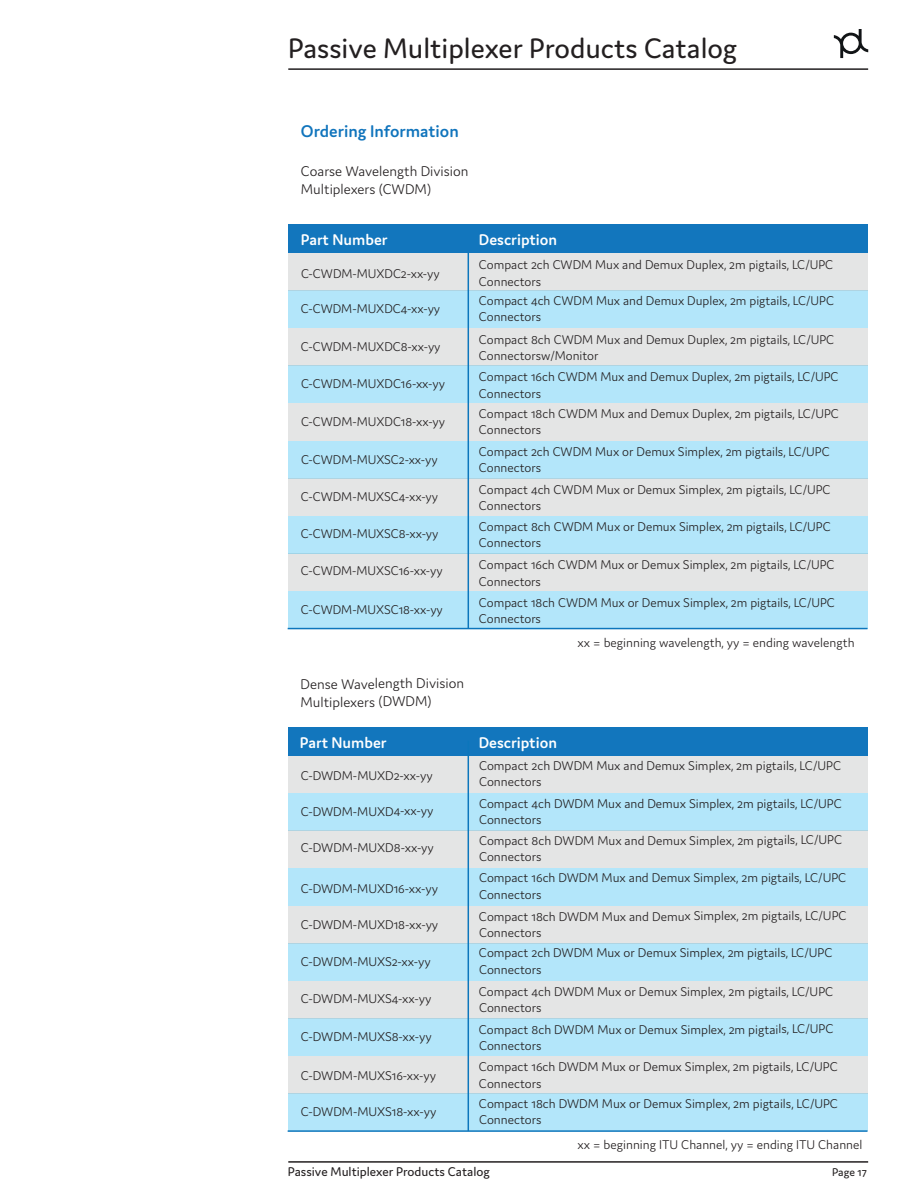
<style>
.page{position:relative;width:918px;height:1188px;background:#fff}
.page>*{position:absolute;margin:0;border:0;box-sizing:border-box;transform-origin:0 0}
.t1{font:30px "Domus";color:#231f20}
.t2{font:600 18px "Domus";color:#1074bc}
.t3{font:600 16.5px "Domus";color:#fff}
.t4{font:300 15px/18px "Domus";color:#231f20}
.t5{font:300 13.5px/16.4px "Domus";color:#231f20}
.t6{font:13.5px "Domus";color:#231f20}
.t7{font:12px "Domus";letter-spacing:-.005em;color:#231f20}
</style>
<div class="page">
<div style="left:288px;top:756px;width:580px;height:37px;background:#e4e5e5"></div>
<div style="left:288px;top:591px;width:580px;height:38px;background:#b3e6fa"></div>
<div style="left:288px;top:553px;width:580px;height:38px;background:#e4e5e5"></div>
<div style="left:288px;top:441px;width:580px;height:37px;background:#b3e6fa"></div>
<div style="left:288px;top:403px;width:580px;height:38px;background:#e4e5e5"></div>
<div style="left:288px;top:516px;width:580px;height:37px;background:#b3e6fa"></div>
<div style="left:288px;top:478px;width:580px;height:38px;background:#e4e5e5"></div>
<div style="left:288px;top:291px;width:580px;height:37px;background:#b3e6fa"></div>
<div style="left:288px;top:253px;width:580px;height:38px;background:#e4e5e5"></div>
<div style="left:288px;top:366px;width:580px;height:37px;background:#b3e6fa"></div>
<div style="left:288px;top:328px;width:580px;height:38px;background:#e4e5e5"></div>
<hr style="left:288px;top:628px;width:580px;height:1px;background:#0c76bc">
<hr style="left:468px;top:238px;width:1px;height:391px;background:#0c76bc">
<div style="left:288px;top:225px;width:580px;height:28px;background:#1276bd"></div>
<svg style="left:834px;top:29px;width:34px;height:29px"></svg>
<hr style="left:288px;top:68px;width:580px;height:2px;background:#231f20">
<hr style="left:288px;top:1161px;width:580px;height:2px;background:#231f20">
<div style="left:288px;top:1094px;width:580px;height:37px;background:#b3e6fa"></div>
<div style="left:288px;top:1056px;width:580px;height:38px;background:#e4e5e5"></div>
<div style="left:288px;top:943px;width:580px;height:38px;background:#b3e6fa"></div>
<div style="left:288px;top:906px;width:580px;height:37px;background:#e4e5e5"></div>
<div style="left:288px;top:1018px;width:580px;height:38px;background:#b3e6fa"></div>
<div style="left:288px;top:981px;width:580px;height:37px;background:#e4e5e5"></div>
<div style="left:288px;top:793px;width:580px;height:38px;background:#b3e6fa"></div>
<div style="left:288px;top:868px;width:580px;height:38px;background:#b3e6fa"></div>
<div style="left:288px;top:831px;width:580px;height:37px;background:#e4e5e5"></div>
<div style="left:288px;top:727px;width:580px;height:29px;background:#1276bd"></div>
<hr style="left:468px;top:741px;width:1px;height:390px;background:#0c76bc">
<hr style="left:288px;top:1130px;width:580px;height:2px;background:#0c76bc">
<h1 class="t1" style="left:288px;top:32px;width:450px">Passive Multiplexer Products Catalog</h1>
<h2 class="t2" style="left:301px;top:121px;width:159px">Ordering Information</h2>
<p class="t4" style="left:301px;top:162px;width:169px">Coarse Wavelength Division<br>Multiplexers (CWDM)</p>
<p class="t3" style="left:301px;top:231px;width:88px">Part Number</p>
<p class="t3" style="left:479px;top:231px;width:80px">Description</p>
<p class="t5" style="left:301px;top:265px;width:140px">C-CWDM-MUXDC2-xx-yy</p>
<p class="t5" style="left:479px;top:257px;width:356px">Compact 2ch CWDM Mux and Demux Duplex, 2m pigtails, LC/UPC<br>Connectors</p>
<p class="t5" style="left:301px;top:301px;width:141px">C-CWDM-MUXDC4-xx-yy</p>
<p class="t5" style="left:479px;top:292px;width:357px">Compact 4ch CWDM Mux and Demux Duplex, 2m pigtails, LC/UPC<br>Connectors</p>
<p class="t5" style="left:301px;top:338px;width:141px">C-CWDM-MUXDC8-xx-yy</p>
<p class="t5" style="left:479px;top:331px;width:357px">Compact 8ch CWDM Mux and Demux Duplex, 2m pigtails, LC/UPC<br>Connectorsw/Monitor</p>
<p class="t5" style="left:301px;top:375px;width:145px">C-CWDM-MUXDC16-xx-yy</p>
<p class="t5" style="left:479px;top:369px;width:361px">Compact 16ch CWDM Mux and Demux Duplex, 2m pigtails, LC/UPC<br>Connectors</p>
<p class="t5" style="left:301px;top:413px;width:146px">C-CWDM-MUXDC18-xx-yy</p>
<p class="t5" style="left:479px;top:405px;width:361px">Compact 18ch CWDM Mux and Demux Duplex, 2m pigtails, LC/UPC<br>Connectors</p>
<p class="t5" style="left:301px;top:451px;width:138px">C-CWDM-MUXSC2-xx-yy</p>
<p class="t5" style="left:479px;top:443px;width:352px">Compact 2ch CWDM Mux or Demux Simplex, 2m pigtails, LC/UPC<br>Connectors</p>
<p class="t5" style="left:301px;top:488px;width:139px">C-CWDM-MUXSC4-xx-yy</p>
<p class="t5" style="left:479px;top:481px;width:353px">Compact 4ch CWDM Mux or Demux Simplex, 2m pigtails, LC/UPC<br>Connectors</p>
<p class="t5" style="left:301px;top:526px;width:139px">C-CWDM-MUXSC8-xx-yy</p>
<p class="t5" style="left:479px;top:518px;width:353px">Compact 8ch CWDM Mux or Demux Simplex, 2m pigtails, LC/UPC<br>Connectors</p>
<p class="t5" style="left:301px;top:563px;width:143px">C-CWDM-MUXSC16-xx-yy</p>
<p class="t5" style="left:479px;top:557px;width:357px">Compact 16ch CWDM Mux or Demux Simplex, 2m pigtails, LC/UPC<br>Connectors</p>
<p class="t5" style="left:301px;top:601px;width:143px">C-CWDM-MUXSC18-xx-yy</p>
<p class="t5" style="left:479px;top:594px;width:357px">Compact 18ch CWDM Mux or Demux Simplex, 2m pigtails, LC/UPC<br>Connectors</p>
<p class="t4" style="left:301px;top:674px;width:165px">Dense Wavelength Division<br>Multiplexers (DWDM)</p>
<p class="t5" style="left:578px;top:634px;width:278px">xx = beginning wavelength, yy = ending wavelength</p>
<p class="t3" style="left:300px;top:733px;width:88px">Part Number</p>
<p class="t3" style="left:479px;top:733px;width:80px">Description</p>
<p class="t5" style="left:301px;top:768px;width:133px">C-DWDM-MUXD2-xx-yy</p>
<p class="t5" style="left:301px;top:803px;width:134px">C-DWDM-MUXD4-xx-yy</p>
<p class="t5" style="left:301px;top:840px;width:134px">C-DWDM-MUXD8-xx-yy</p>
<p class="t5" style="left:301px;top:880px;width:139px">C-DWDM-MUXD16-xx-yy</p>
<p class="t5" style="left:301px;top:916px;width:139px">C-DWDM-MUXD18-xx-yy</p>
<p class="t5" style="left:301px;top:954px;width:131px">C-DWDM-MUXS2-xx-yy</p>
<p class="t5" style="left:301px;top:990px;width:132px">C-DWDM-MUXS4-xx-yy</p>
<p class="t5" style="left:301px;top:1028px;width:132px">C-DWDM-MUXS8-xx-yy</p>
<p class="t5" style="left:301px;top:1067px;width:137px">C-DWDM-MUXS16-xx-yy</p>
<p class="t5" style="left:301px;top:1104px;width:137px">C-DWDM-MUXS18-xx-yy</p>
<p class="t5" style="left:479px;top:757px;width:364px">Compact 2ch DWDM Mux and Demux Simplex, 2m pigtails, LC/UPC<br>Connectors</p>
<p class="t5" style="left:479px;top:795px;width:364px">Compact 4ch DWDM Mux and Demux Simplex, 2m pigtails, LC/UPC<br>Connectors</p>
<p class="t5" style="left:479px;top:832px;width:365px">Compact 8ch DWDM Mux and Demux Simplex, 2m pigtails, LC/UPC<br>Connectors</p>
<p class="t5" style="left:479px;top:870px;width:369px">Compact 16ch DWDM Mux and Demux Simplex, 2m pigtails, LC/UPC<br>Connectors</p>
<p class="t5" style="left:479px;top:908px;width:369px">Compact 18ch DWDM Mux and Demux Simplex, 2m pigtails, LC/UPC<br>Connectors</p>
<p class="t5" style="left:479px;top:945px;width:355px">Compact 2ch DWDM Mux or Demux Simplex, 2m pigtails, LC/UPC<br>Connectors</p>
<p class="t5" style="left:479px;top:983px;width:356px">Compact 4ch DWDM Mux or Demux Simplex, 2m pigtails, LC/UPC<br>Connectors</p>
<p class="t5" style="left:479px;top:1021px;width:356px">Compact 8ch DWDM Mux or Demux Simplex, 2m pigtails, LC/UPC<br>Connectors</p>
<p class="t5" style="left:479px;top:1059px;width:360px">Compact 16ch DWDM Mux or Demux Simplex, 2m pigtails, LC/UPC<br>Connectors</p>
<p class="t5" style="left:479px;top:1095px;width:361px">Compact 18ch DWDM Mux or Demux Simplex, 2m pigtails, LC/UPC<br>Connectors</p>
<p class="t5" style="left:578px;top:1136px;width:286px">xx = beginning ITU Channel, yy = ending ITU Channel</p>
<p class="t6" style="left:288px;top:1165px;width:204px">Passive Multiplexer Products Catalog</p>
<p class="t7" style="left:832px;top:1166px;width:36px">Page 17</p>
</div>
